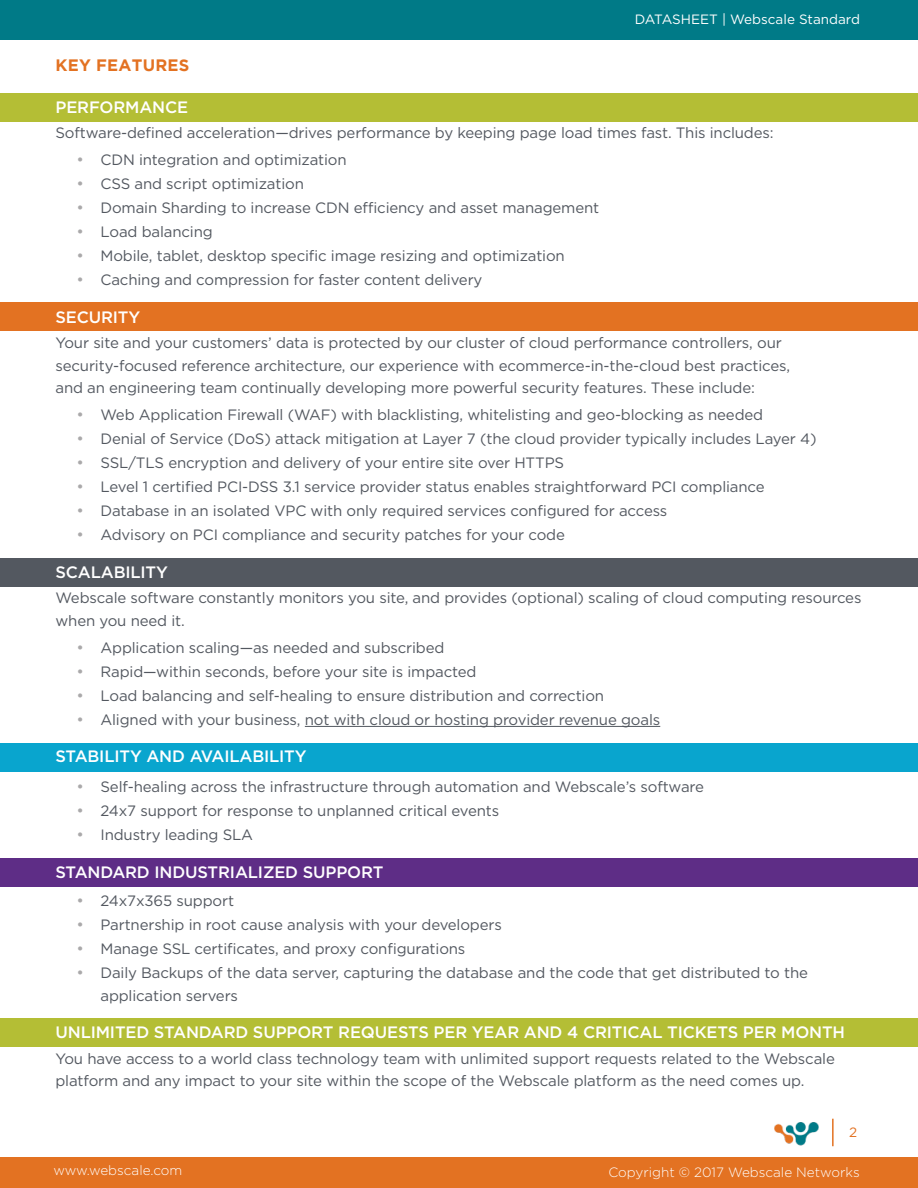
<style>
.page{position:relative;width:918px;height:1188px;background:#fff}
.page>*{position:absolute;margin:0;border:0;box-sizing:border-box;transform-origin:0 0}
.Body_Copy{font:500 16.5px "Gotham";letter-spacing:-.01em;color:#fff}
.Orange_Subtitles{font:700 16.5px "Gotham";letter-spacing:.015em;color:#e37222}
.Body_Copy-2{font:15px/22.5px "Gotham";letter-spacing:-.01em;color:#535860}
.t1{font:300 13.5px "Gotham";color:#fff}
.t2{font:13.5px "Gotham";color:#fff}
.t3{font:13.5px "Gotham";color:#e37222}
.s1{font-size:15.75px;color:#aaa9aa}
</style>
<div class="page">
<div style="left:0;top:94px;width:918px;height:28px;background:#b4be35"></div>
<div style="left:0;top:302px;width:918px;height:29px;background:#e37222"></div>
<div style="left:0;top:558px;width:918px;height:29px;background:#535860"></div>
<div style="left:0;top:743px;width:918px;height:29px;background:#09a5ce"></div>
<div style="left:0;top:858px;width:918px;height:29px;background:#5e2d86"></div>
<div style="left:0;top:1018px;width:918px;height:29px;background:#b4be35"></div>
<div style="left:0;top:1157px;width:918px;height:31px;background:#e37222"></div>
<img style="left:775px;top:1122px;width:44px;height:24px">
<hr style="left:832px;top:1119px;width:2px;height:27px;background:#e37222">
<div style="left:0;top:0;width:918px;height:40px;background:#007a87"></div>
<hr style="left:305px;top:726px;width:355px;height:1px;background:#535860">
<p class="t2" style="left:635px;top:11px;width:227px">DATASHEET | Webscale Standard</p>
<p class="Orange_Subtitles" style="left:56px;top:56px;width:135px">KEY FEATURES</p>
<p class="Body_Copy" style="left:56px;top:96px;width:134px">PERFORMANCE</p>
<p class="Body_Copy-2" style="left:56px;top:122px;width:720px">Software-defined acceleration—drives performance by keeping page load times fast. This includes:</p>
<p class="Body_Copy-2" style="left:76px;top:149px;width:272px"><span class="s1">•</span> CDN integration and optimization</p>
<p class="Body_Copy-2" style="left:76px;top:173px;width:229px"><span class="s1">•</span> CSS and script optimization</p>
<p class="Body_Copy-2" style="left:76px;top:197px;width:524px"><span class="s1">•</span> Domain Sharding to increase CDN efficiency and asset management</p>
<p class="Body_Copy-2" style="left:76px;top:221px;width:138px"><span class="s1">•</span> Load balancing</p>
<p class="Body_Copy-2" style="left:76px;top:245px;width:490px"><span class="s1">•</span> Mobile, tablet, desktop specific image resizing and optimization</p>
<p class="Body_Copy-2" style="left:76px;top:269px;width:408px"><span class="s1">•</span> Caching and compression for faster content delivery</p>
<p class="Body_Copy" style="left:56px;top:306px;width:86px">SECURITY</p>
<p class="Body_Copy-2" style="left:56px;top:332px;width:736px">Your site and your customers’ data is protected by our cluster of cloud performance controllers, our security-focused reference architecture, our experience with ecommerce-in-the-cloud best practices, and an engineering team continually developing more powerful security features. These include:</p>
<p class="Body_Copy-2" style="left:76px;top:404px;width:688px"><span class="s1">•</span> Web Application Firewall (WAF) with blacklisting, whitelisting and geo-blocking as needed</p>
<p class="Body_Copy-2" style="left:76px;top:428px;width:742px"><span class="s1">•</span> Denial of Service (DoS) attack mitigation at Layer 7 (the cloud provider typically includes Layer 4)</p>
<p class="Body_Copy-2" style="left:76px;top:452px;width:489px"><span class="s1">•</span> SSL/TLS encryption and delivery of your entire site over HTTPS</p>
<p class="Body_Copy-2" style="left:76px;top:476px;width:690px"><span class="s1">•</span> Level 1 certified PCI-DSS 3.1 service provider status enables straightforward PCI compliance</p>
<p class="Body_Copy-2" style="left:76px;top:500px;width:592px"><span class="s1">•</span> Database in an isolated VPC with only required services configured for access</p>
<p class="Body_Copy-2" style="left:76px;top:524px;width:490px"><span class="s1">•</span> Advisory on PCI compliance and security patches for your code</p>
<p class="Body_Copy" style="left:56px;top:561px;width:114px">SCALABILITY</p>
<p class="Body_Copy-2" style="left:56px;top:587px;width:808px">Webscale software constantly monitors you site, and provides (optional) scaling of cloud computing resources when you need it.</p>
<p class="Body_Copy-2" style="left:76px;top:636px;width:369px"><span class="s1">•</span> Application scaling—as needed and subscribed</p>
<p class="Body_Copy-2" style="left:76px;top:660px;width:402px"><span class="s1">•</span> Rapid—within seconds, before your site is impacted</p>
<p class="Body_Copy-2" style="left:76px;top:684px;width:529px"><span class="s1">•</span> Load balancing and self-healing to ensure distribution and correction</p>
<p class="Body_Copy-2" style="left:76px;top:708px;width:585px"><span class="s1">•</span> Aligned with your business, not with cloud or hosting provider revenue goals</p>
<p class="Body_Copy" style="left:56px;top:746px;width:253px">STABILITY AND AVAILABILITY</p>
<p class="Body_Copy-2" style="left:76px;top:776px;width:629px"><span class="s1">•</span> Self-healing across the infrastructure through automation and Webscale’s software</p>
<p class="Body_Copy-2" style="left:76px;top:800px;width:424px"><span class="s1">•</span> 24x7 support for response to unplanned critical events</p>
<p class="Body_Copy-2" style="left:76px;top:824px;width:178px"><span class="s1">•</span> Industry leading SLA</p>
<p class="Body_Copy" style="left:56px;top:861px;width:330px">STANDARD INDUSTRIALIZED SUPPORT</p>
<p class="Body_Copy-2" style="left:76px;top:890px;width:159px"><span class="s1">•</span> 24x7x365 support</p>
<p class="Body_Copy-2" style="left:76px;top:914px;width:427px"><span class="s1">•</span> Partnership in root cause analysis with your developers</p>
<p class="Body_Copy-2" style="left:76px;top:938px;width:390px"><span class="s1">•</span> Manage SSL certificates, and proxy configurations</p>
<p class="Body_Copy-2" style="left:100px;top:962px;width:709px;text-indent:-24px"><span class="s1">•</span> Daily Backups of the data server, capturing the database and the code that get distributed to the application servers</p>
<p class="Body_Copy" style="left:56px;top:1022px;width:791px">UNLIMITED STANDARD SUPPORT REQUESTS PER YEAR AND 4 CRITICAL TICKETS PER MONTH</p>
<p class="Body_Copy-2" style="left:56px;top:1047px;width:781px">You have access to a world class technology team with unlimited support requests related to the Webscale platform and any impact to your site within the scope of the Webscale platform as the need comes up.</p>
<p class="t3" style="left:849px;top:1124px;width:10px">2</p>
<p class="t1" style="left:53px;top:1162px;width:130px">www.webscale.com</p>
<p class="t1" style="left:608px;top:1163px;width:253px">Copyright © 2017 Webscale Networks</p>
</div>
